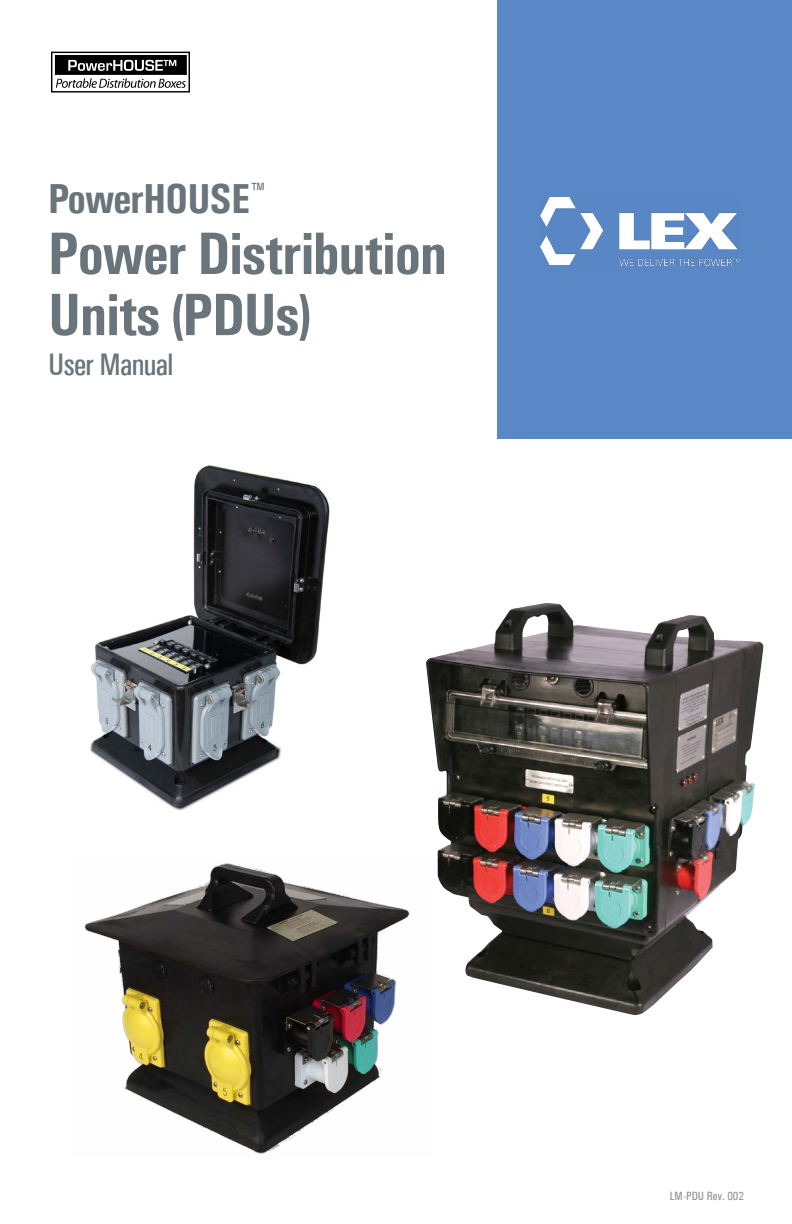
<style>
.page{position:relative;width:792px;height:1224px;background:#fff}
.page>*{position:absolute;margin:0;border:0;box-sizing:border-box;transform-origin:0 0}
.t1{font:700 condensed 60px/61.2px "Univers";letter-spacing:-.025em;color:#6a747b}
.t2{font:700 condensed 42px "Univers";letter-spacing:-.025em;color:#6a747b}
.t3{font:500 condensed 31.2px "Univers";letter-spacing:-.025em;color:#6a747b}
.t4{font:500 condensed 12px "Univers";color:#939598}
</style>
<div class="page">
<div style="left:497px;top:0;width:295px;height:439px;background:#5a87c6"></div>
<img style="left:540px;top:198px;width:200px;height:67px">
<div style="left:51px;top:52px;width:139px;height:41px;border:1px solid #000"></div>
<div style="left:55px;top:56px;width:131px;height:18px;background:#000"></div>
<div style="left:55px;top:55px;width:132px;height:20px;border:1px solid #000"></div>
<svg style="left:56px;top:78px;width:130px;height:10px"></svg>
<svg style="left:68px;top:60px;width:108px;height:11px"></svg>
<img style="left:426px;top:602px;width:338px;height:413px">
<img style="left:90px;top:465px;width:240px;height:346px">
<img style="left:84px;top:858px;width:352px;height:296px">
<p class="t2" style="left:48px;top:173px;width:219px">PowerHOUSE<sup>™</sup></p>
<p class="t1" style="left:48px;top:222px;width:401px">Power Distribution<br>Units (PDUs)</p>
<p class="t3" style="left:48px;top:347px;width:127px">User Manual</p>
<p class="t4" style="left:670px;top:1188px;width:76px">LM-PDU Rev. 002</p>
</div>
